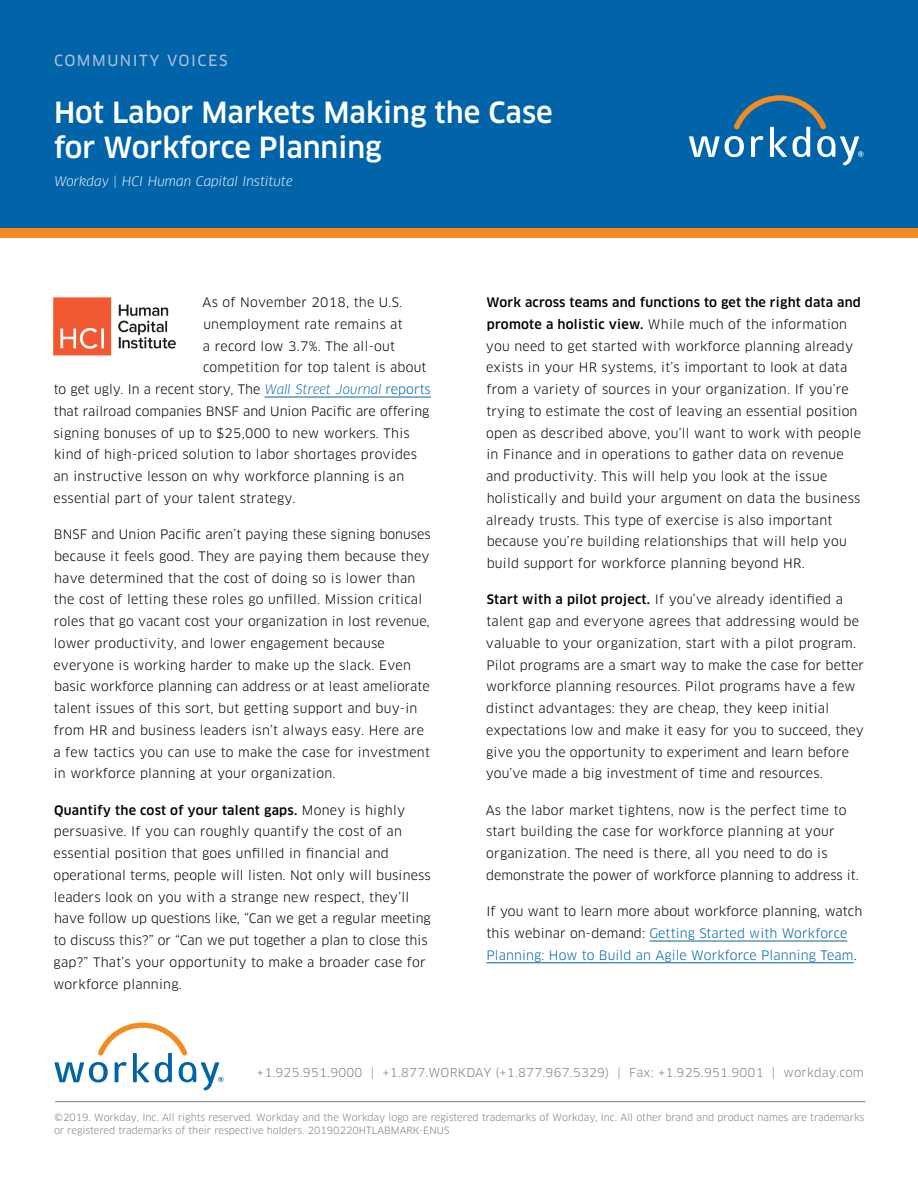
<style>
.page{position:relative;width:918px;height:1188px;background:#fff}
.page>*{position:absolute;margin:0;border:0;box-sizing:border-box;transform-origin:0 0}
.t1{font:500 28.5px/34.5px "Clan OT";color:#fff}
.t2{font:15px "Clan OT News";letter-spacing:.1em;color:#adbede}
.Body_Copy{font:12.75px/21.8px "Clan OT";letter-spacing:.02em;color:#000008}
.Body_Copy-2{font:12.75px/21.8px "Clan OT";letter-spacing:.01em;color:#0163a8}
.Body_Copy-3{font:12.75px "Clan OT";color:#000008}
.t3{font:italic 12.75px "Clan Pro";color:#fff}
.t4{font:12px "Clan OT";letter-spacing:.02em;color:#7e8083}
.t5{font:9.75px/13.5px "Clan OT";color:#7e8083}
.s1{font-family:"Clan Pro";font-style:italic;color:#0163a8}
.s2{color:#0163a8}
.s3{font-weight:500}
.s4{color:#000008}
</style>
<div class="page">
<div style="left:0;top:0;width:918px;height:230px;background:#0163a8"></div>
<div style="left:0;top:228px;width:918px;height:10px;background:#f28b20"></div>
<svg style="left:689px;top:95px;width:175px;height:71px"></svg>
<hr style="left:265px;top:397px;width:166px;height:1px;background:#0163a8">
<hr style="left:649px;top:941px;width:198px;height:1px;background:#0163a8">
<hr style="left:487px;top:963px;width:367px;height:1px;background:#0163a8">
<img style="left:53px;top:297px;width:123px;height:59px">
<hr style="left:55px;top:1101px;width:810px;height:1px;background:#7e8083">
<svg style="left:54px;top:1023px;width:169px;height:68px"></svg>
<p class="t2" style="left:54px;top:51px;width:175px">COMMUNITY VOICES</p>
<p class="t1" style="left:54px;top:96px;width:500px">Hot Labor Markets Making the Case for Workforce Planning</p>
<p class="t3" style="left:54px;top:174px;width:240px">Workday | HCI Human Capital Institute</p>
<p class="Body_Copy" style="left:203px;top:291px;width:201px">As of November 2018, the U.S.</p>
<p class="Body_Copy" style="left:203px;top:313px;width:201px">unemployment rate remains at</p>
<p class="Body_Copy" style="left:203px;top:335px;width:194px">a record low 3.7%. The all-out</p>
<p class="Body_Copy" style="left:203px;top:357px;width:225px">competition for top talent is about</p>
<p class="Body_Copy" style="left:54px;top:378px;width:379px">to get ugly. In a recent story, The <span class="s1">Wall Street Journal</span> <span class="s2">reports</span></p>
<p class="Body_Copy-3" style="left:54px;top:403px;width:377px">that railroad companies BNSF and Union Pacific are offering</p>
<p class="Body_Copy" style="left:53px;top:422px;width:358px">signing bonuses of up to $25,000 to new workers. This</p>
<p class="Body_Copy" style="left:54px;top:444px;width:364px">kind of high-priced solution to labor shortages provides</p>
<p class="Body_Copy" style="left:53px;top:465px;width:352px">an instructive lesson on why workforce planning is an</p>
<p class="Body_Copy" style="left:54px;top:487px;width:243px">essential part of your talent strategy.</p>
<p class="Body_Copy" style="left:53px;top:524px;width:379px">BNSF and Union Pacific aren’t paying these signing bonuses because it feels good. They are paying them because they have determined that the cost of doing so is lower than the cost of letting these roles go unfilled. Mission critical roles that go vacant cost your organization in lost revenue, lower productivity, and lower engagement because everyone is working harder to make up the slack. Even basic workforce planning can address or at least ameliorate talent issues of this sort, but getting support and buy-in from HR and business leaders isn’t always easy. Here are a few tactics you can use to make the case for investment in workforce planning at your organization.</p>
<p class="Body_Copy" style="left:53px;top:799px;width:379px"><span class="s3">Quantify the cost of your talent gaps.</span> Money is highly persuasive. If you can roughly quantify the cost of an essential position that goes unfilled in financial and operational terms, people will listen. Not only will business leaders look on you with a strange new respect, they’ll have follow up questions like, “Can we get a regular meeting to discuss this?” or “Can we put together a plan to close this gap?” That’s your opportunity to make a broader case for workforce planning.</p>
<p class="Body_Copy" style="left:486px;top:291px;width:377px"><span class="s3">Work across teams and functions to get the right data and promote a holistic view.</span> While much of the information you need to get started with workforce planning already exists in your HR systems, it’s important to look at data from a variety of sources in your organization. If you’re trying to estimate the cost of leaving an essential position open as described above, you’ll want to work with people in Finance and in operations to gather data on revenue and productivity. This will help you look at the issue holistically and build your argument on data the business already trusts. This type of exercise is also important because you’re building relationships that will help you build support for workforce planning beyond HR.</p>
<p class="Body_Copy" style="left:486px;top:589px;width:380px"><span class="s3">Start with a pilot project.</span> If you’ve already identified a talent gap and everyone agrees that addressing would be valuable to your organization, start with a pilot program.<br>Pilot programs are a smart way to make the case for better workforce planning resources. Pilot programs have a few distinct advantages: they are cheap, they keep initial expectations low and make it easy for you to succeed, they give you the opportunity to experiment and learn before you’ve made a big investment of time and resources.</p>
<p class="Body_Copy" style="left:486px;top:799px;width:375px">As the labor market tightens, now is the perfect time to start building the case for workforce planning at your organization. The need is there, all you need to do is demonstrate the power of workforce planning to address it.</p>
<p class="Body_Copy-2" style="left:486px;top:901px;width:377px"><span class="s4">If you want to learn more about workforce planning, watch this webinar on-demand:</span> Getting Started with Workforce<br>Planning: How to Build an Agile Workforce Planning Team<span class="s4">.</span></p>
<p class="t4" style="left:257px;top:1065px;width:608px">+1.925.951.9000 | +1.877.WORKDAY (+1.877.967.5329) | Fax: +1.925.951.9001 | workday.com</p>
<p class="t5" style="left:54px;top:1110px;width:812px">©2019. Workday, Inc. All rights reserved. Workday and the Workday logo are registered trademarks of Workday, Inc. All other brand and product names are trademarks or registered trademarks of their respective holders. 20190220HTLABMARK-ENUS</p>
</div>
